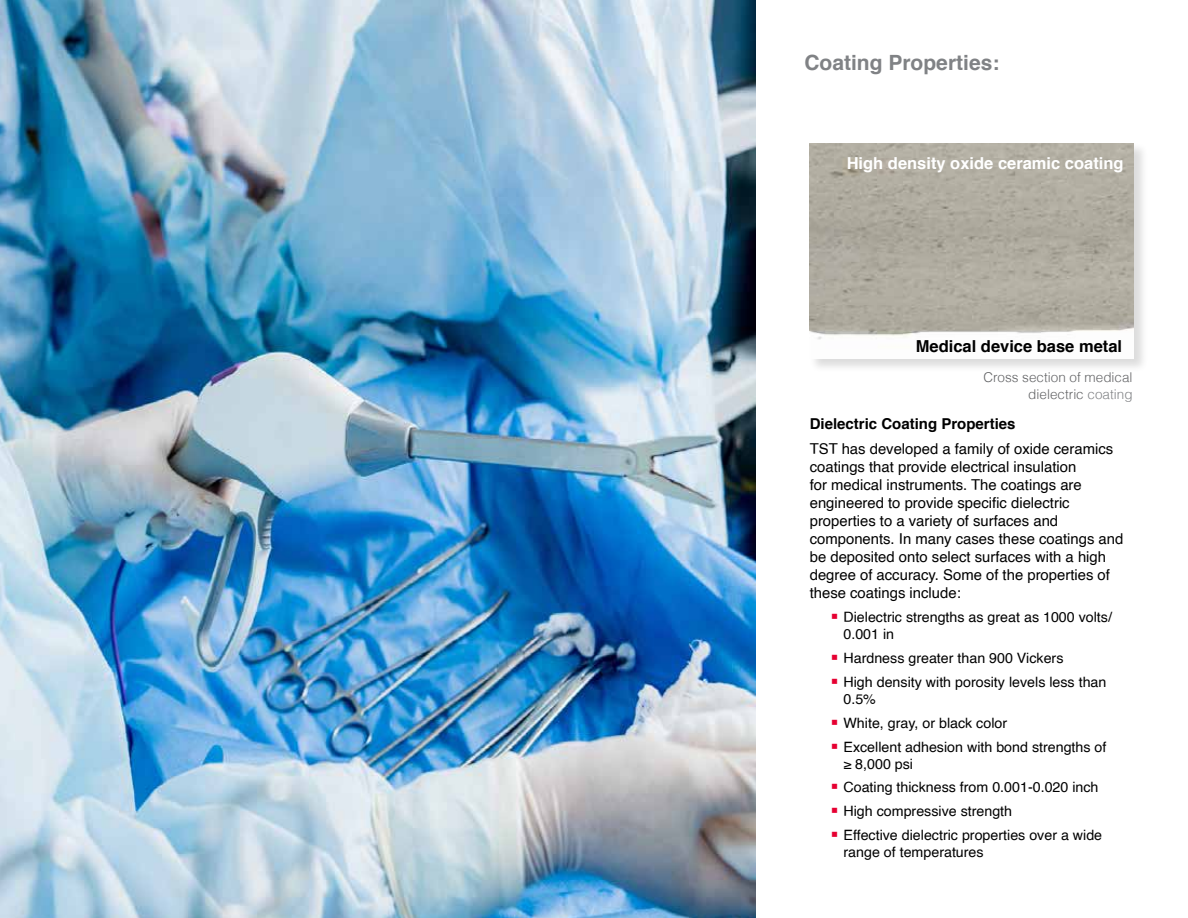
<style>
.page{position:relative;width:1188px;height:918px;background:#fff}
.page>*{position:absolute;margin:0;border:0;box-sizing:border-box;transform-origin:0 0}
.t1{font:700 21px "Helvetica";color:#808285}
.t2{font:700 16.5px "Helvetica";color:#fff}
.t3{font:700 16.5px "Helvetica";color:#000}
.t4{font:15px/18px "Helvetica";color:#000}
.t5{font:700 15px "Helvetica";color:#000}
.t6{font:14.25px/23.9px "Helvetica";color:#000}
.t7{font:300 13.5px/16.5px "Helvetica";color:#636466;text-align:right}
.s1{color:#808285}
</style>
<div class="page">
<div style="left:809px;top:142px;width:339px;height:231px;background:#000;opacity:.14"></div>
<img style="left:810px;top:143px;width:324px;height:216px">
<img style="left:0;top:0;width:756px;height:918px">
<h1 class="t1" style="left:804px;top:45px;width:196px">Coating Properties:</h1>
<p class="t2" style="left:847px;top:150px;width:278px">High density oxide ceramic coating</p>
<p class="t3" style="left:916px;top:332px;width:208px">Medical device base metal</p>
<p class="t7" style="left:984px;top:369px;width:151px">Cross section of medical dielectric <span class="s1">coating</span></p>
<p class="t5" style="left:810px;top:412px;width:207px">Dielectric Coating Properties</p>
<p class="t4" style="left:810px;top:440px;width:315px">TST has developed a family of oxide ceramics coatings that provide electrical insulation<br>for medical instruments. The coatings are engineered to provide specific dielectric properties to a variety of surfaces and components. In many cases these coatings and be deposited onto select surfaces with a high degree of accuracy. Some of the properties of these coatings include:</p>
<p class="t6" style="left:844px;top:609px;width:270px;line-height:17.1px">Dielectric strengths as great as 1000 volts/<br>0.001 in</p>
<p class="t6" style="left:844px;top:646px;width:264px">Hardness greater than 900 Vickers<br>High density with porosity levels less than</p>
<p class="t6" style="left:844px;top:687px;width:264px">0.5%<br>White, gray, or black color<br>Excellent adhesion with bond strengths of</p>
<p class="t6" style="left:844px;top:752px;width:260px">≥ 8,000 psi<br>Coating thickness from 0.001-0.020 inch<br>High compressive strength<br>Effective dielectric properties over a wide</p>
<p class="t6" style="left:844px;top:841px;width:142px">range of temperatures</p>
</div>
